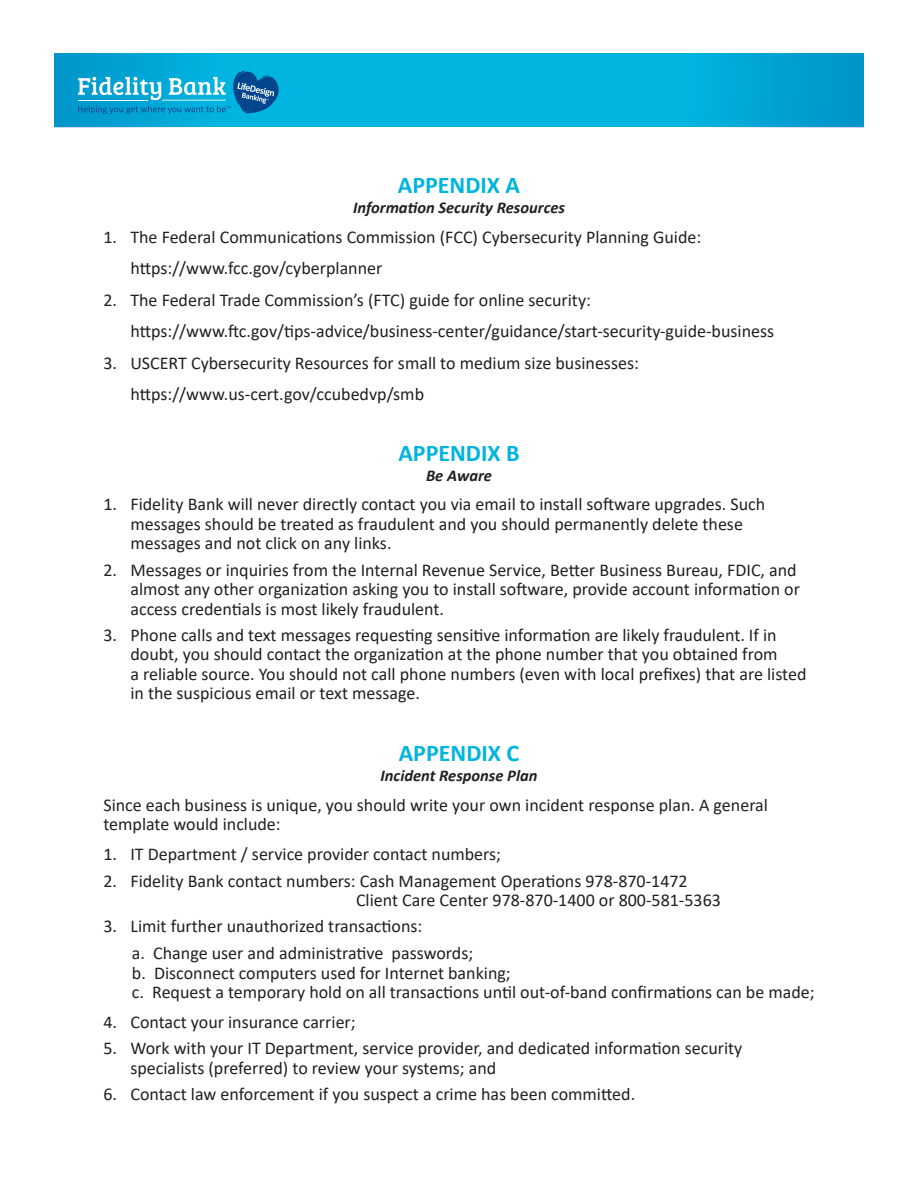
<style>
.page{position:relative;width:918px;height:1188px;background:#fff}
.page>*{position:absolute;margin:0;border:0;box-sizing:border-box;transform-origin:0 0}
.t1{font:700 24px "Calibri";color:#00b4e0}
.t2{font:18px/19.5px "Calibri";color:#231f20}
.t3{font:italic 700 16.5px "Calibri";color:#231f20}
</style>
<div class="page">
<svg style="left:54px;top:53px;width:810px;height:74px;background:#00addb"></svg>
<svg style="left:78px;top:70px;width:201px;height:44px;background:#28a5d1"></svg>
<p class="t1" style="left:398px;top:168px;width:124px">APPENDIX A</p>
<p class="t3" style="left:353px;top:196px;width:213px">Information Security Resources</p>
<p class="t2" style="left:130px;top:221px;width:572px;line-height:31.5px;text-indent:-27px">1. The Federal Communications Commission (FCC) Cybersecurity Planning Guide: https://www.fcc.gov/cyberplanner</p>
<p class="t2" style="left:130px;top:284px;width:645px;line-height:31.5px;text-indent:-27px">2. The Federal Trade Commission’s (FTC) guide for online security: https://www.ftc.gov/tips-advice/business-center/guidance/start-security-guide-business</p>
<p class="t2" style="left:130px;top:347px;width:510px;line-height:31.5px;text-indent:-27px">3. USCERT Cybersecurity Resources for small to medium size businesses: https://www.us-cert.gov/ccubedvp/smb</p>
<p class="t1" style="left:398px;top:436px;width:123px">APPENDIX B</p>
<p class="t3" style="left:426px;top:463px;width:67px">Be Aware</p>
<p class="t2" style="left:130px;top:494px;width:636px;text-indent:-27px">1. Fidelity Bank will never directly contact you via email to install software upgrades. Such messages should be treated as fraudulent and you should permanently delete these messages and not click on any links.</p>
<p class="t2" style="left:130px;top:559px;width:671px;text-indent:-27px">2. Messages or inquiries from the Internal Revenue Service, Better Business Bureau, FDIC, and almost any other organization asking you to install software, provide account information or access credentials is most likely fraudulent.</p>
<p class="t2" style="left:130px;top:625px;width:678px;text-indent:-27px">3. Phone calls and text messages requesting sensitive information are likely fraudulent. If in doubt, you should contact the organization at the phone number that you obtained from<br>a reliable source. You should not call phone numbers (even with local prefixes) that are listed in the suspicious email or text message.</p>
<p class="t1" style="left:399px;top:736px;width:122px">APPENDIX C</p>
<p class="t3" style="left:380px;top:764px;width:159px">Incident Response Plan</p>
<p class="t2" style="left:103px;top:795px;width:666px">Since each business is unique, you should write your own incident response plan. A general template would include:</p>
<p class="t2" style="left:103px;top:844px;width:399px">1. IT Department / service provider contact numbers;</p>
<p class="t2" style="left:356px;top:870px;width:366px;text-indent:-253px">2. Fidelity Bank contact numbers: Cash Management Operations 978-870-1472<br>Client Care Center 978-870-1400 or 800-581-5363</p>
<p class="t2" style="left:103px;top:916px;width:320px">3. Limit further unauthorized transactions:</p>
<p class="t2" style="left:132px;top:943px;width:343px">a. Change user and administrative passwords;</p>
<p class="t2" style="left:132px;top:962px;width:380px">b. Disconnect computers used for Internet banking;</p>
<p class="t2" style="left:132px;top:982px;width:684px">c. Request a temporary hold on all transactions until out-of-band confirmations can be made;</p>
<p class="t2" style="left:103px;top:1012px;width:254px">4. Contact your insurance carrier;</p>
<p class="t2" style="left:130px;top:1038px;width:613px;text-indent:-27px">5. Work with your IT Department, service provider, and dedicated information security specialists (preferred) to review your systems; and</p>
<p class="t2" style="left:103px;top:1084px;width:533px">6. Contact law enforcement if you suspect a crime has been committed.</p>
</div>
